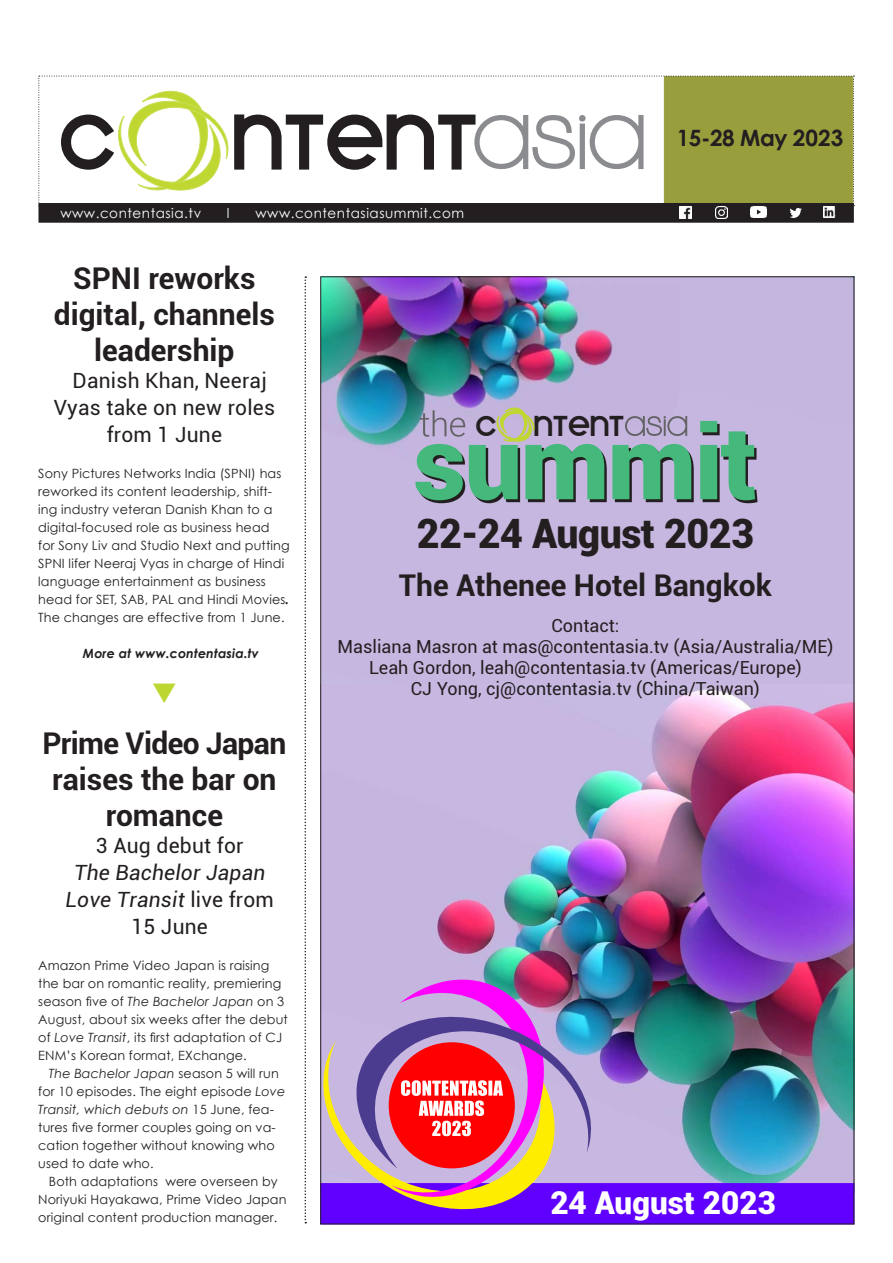
<style>
.page{position:relative;width:893px;height:1263px;background:#fff}
.page>*{position:absolute;margin:0;border:0;box-sizing:border-box;transform-origin:0 0}
.t1{font:87.6px "Kravitz Extra Thermal";color:#231f20}
.t2{font:900 40.5px "Roboto";letter-spacing:-.01em;color:#231f20}
.t3{font:32.25px "Kravitz Extra Thermal";color:#231f20}
.t4{font:900 31.5px "Roboto";color:#fff}
.t5{font:700 30px/36px "Roboto";color:#231f20;text-align:center}
.t6{font:700 22.5px "Century Gothic";letter-spacing:-.02em;color:#231f20}
.t7{font:21px/27px "Roboto";letter-spacing:.01em;color:#231f20;text-align:center}
.t8{font:italic 21px/27px "Roboto";letter-spacing:.01em;color:#231f20;text-align:center}
.t9{font:18px/21px "Roboto";color:#231f20;text-align:center}
.t10{font:13.5px "Century Gothic";letter-spacing:.04em;color:#fff}
.t11{font:12.75px/18px "Century Gothic";letter-spacing:.01em;color:#231f20}
.t12{font:italic 700 12.75px "Century Gothic";letter-spacing:.01em;color:#231f20}
.s1{font-weight:700;font-style:italic}
.s2{font-style:normal}
.s3{font-style:italic}
</style>
<div class="page">
<div style="left:39px;top:204px;width:814px;height:18px;background:#231f20"></div>
<div style="left:38px;top:203px;width:816px;height:20px;border:2px solid #231f20"></div>
<svg style="left:38px;top:76px;width:816px;height:142px"></svg>
<svg style="left:304px;top:276px;width:2px;height:947px"></svg>
<div style="left:322px;top:276px;width:533px;height:408px;background:#c6b7e0"></div>
<img style="left:322px;top:278px;width:357px;height:220px">
<img style="left:322px;top:684px;width:533px;height:509px">
<div style="left:320px;top:1183px;width:534px;height:41px;background:#6000ff;border:1px solid #6000ff"></div>
<svg style="left:320px;top:1040px;width:242px;height:183px"></svg>
<svg style="left:352px;top:973px;width:247px;height:238px;background:#c070a0"></svg>
<svg style="left:415px;top:407px;width:342px;height:96px;background:#87aba7"></svg>
<h1 class="t1" style="left:57px;top:85px;width:59px">C</h1>
<h1 class="t1" style="left:230px;top:85px;width:247px">NTENT</h1>
<p class="t10" style="left:60px;top:205px;width:142px">www.contentasia.tv</p>
<p class="t10" style="left:227px;top:205px;width:4px">l</p>
<p class="t10" style="left:255px;top:205px;width:210px">www.contentasiasummit.com</p>
<h3 class="t6" style="left:677px;top:124px;width:168px">15-28 May 2023</h3>
<h3 class="t5" style="left:54px;top:259px;width:223px">SPNI reworks digital, channels leadership</h3>
<h3 class="t7" style="left:54px;top:366px;width:223px">Danish Khan, Neeraj<br>Vyas take on new roles from 1 June</h3>
<p class="t11" style="left:38px;top:464px;width:253px">Sony Pictures Networks India (SPNI) has reworked its content leadership, shift&shy;ing industry veteran Danish Khan to a digital-focused role as business head<br>for Sony Liv and Studio Next and putting SPNI lifer Neeraj Vyas in charge of Hindi language entertainment as business head for SET, SAB, PAL and Hindi Movies<span class="s1">.<br></span>The changes are effective from 1 June.</p>
<p class="t12" style="left:83px;top:645px;width:178px">More at www.contentasia.tv</p>
<h3 class="t5" style="left:42px;top:724px;width:245px">Prime Video Japan raises the bar on romance</h3>
<h3 class="t7" style="left:96px;top:831px;width:149px">3 Aug debut for</h3>
<h3 class="t8" style="left:65px;top:858px;width:210px">The Bachelor Japan<br>Love Transit <span class="s2">live from<br>15 June</span></h3>
<p class="t11" style="left:38px;top:956px;width:251px">Amazon Prime Video Japan is raising the bar on romantic reality, premiering season five of <span class="s3">The Bachelor Japan</span> on 3<br>August, about six weeks after the debut of <span class="s3">Love Transit</span>, its first adaptation of CJ ENM’s Korean format, EXchange.</p>
<p class="t11" style="left:38px;top:1064px;width:249px;text-indent:11px"><span class="s3">The Bachelor Japan</span> season 5 will run for 10 episodes. The eight episode <span class="s3">Love Transit, which debuts on</span> 15 June, fea&shy;tures five former couples going on va&shy;cation together without knowing who used to date who.</p>
<p class="t11" style="left:38px;top:1172px;width:250px;text-indent:11px">Both adaptations were overseen by<br>Noriyuki Hayakawa, Prime Video Japan original content production manager.</p>
<h3 class="t3" style="left:475px;top:405px;width:150px">C NTENT</h3>
<h2 class="t2" style="left:417px;top:504px;width:339px">22-24 August 2023</h2>
<h3 class="t5" style="left:399px;top:566px;width:374px">The Athenee Hotel Bangkok</h3>
<h3 class="t9" style="left:337px;top:614px;width:497px">Contact:<br>Masliana Masron at mas@contentasia.tv (Asia/Australia/ME)<br>Leah Gordon, leah@contentasia.tv (Americas/Europe)<br>CJ Yong, cj@contentasia.tv (China/Taiwan)</h3>
<h3 class="t4" style="left:550px;top:1180px;width:227px">24 August 2023</h3>
</div>
